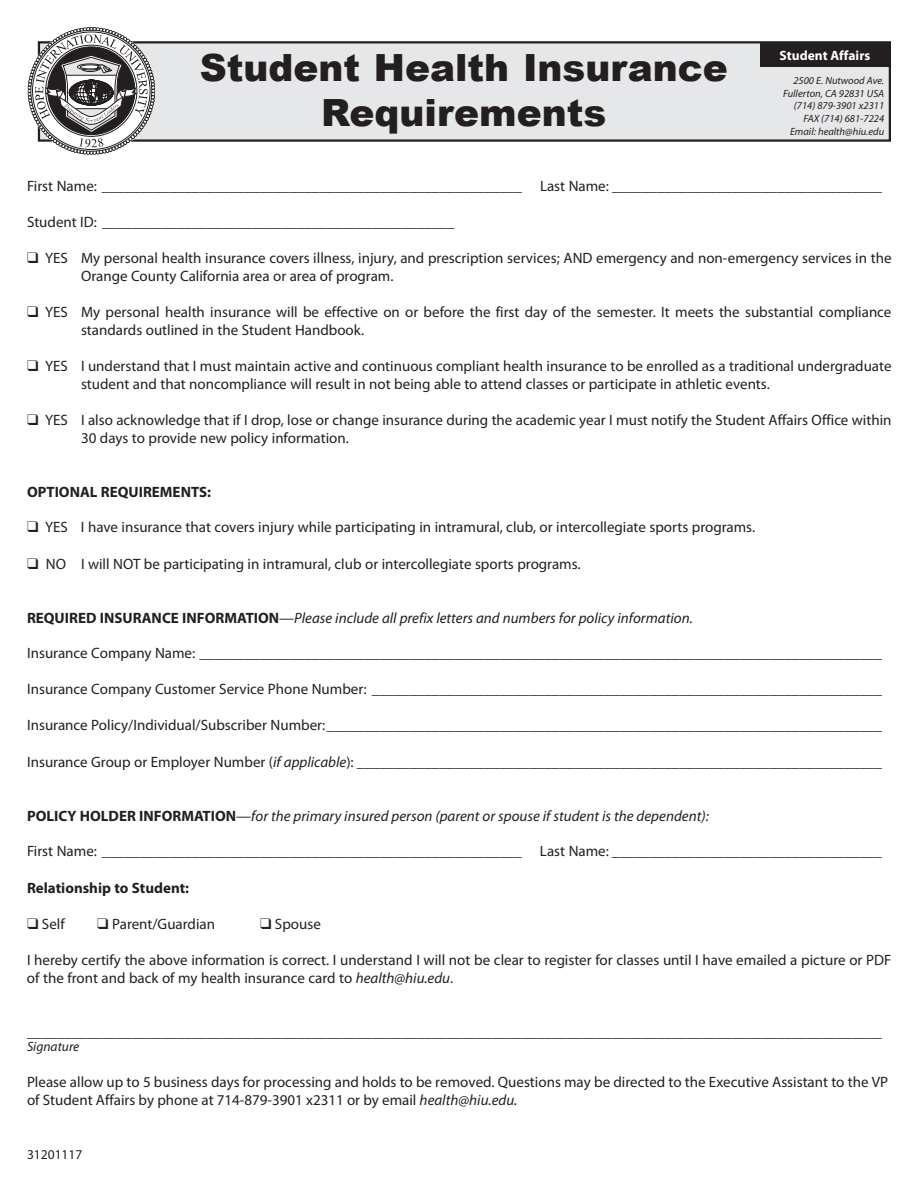
<style>
.page{position:relative;width:918px;height:1188px;background:#fff}
.page>*{position:absolute;margin:0;border:0;box-sizing:border-box;transform-origin:0 0}
.t1{font:900 37.5px/45px "Arial";color:#231f20;text-align:center}
.t2{font:15px/18px "Myriad Pro";color:#231f20}
.t3{font:italic 15px "Myriad Pro";color:#231f20}
.t4{font:700 15px "Myriad Pro";color:#231f20}
.t5{font:700 13.5px "Myriad Pro";color:#fff}
.t6{font:italic 13.5px "Myriad Pro";color:#231f20}
.t7{font:13.5px "Myriad Pro";color:#231f20}
.t8{font:italic 10.5px/12.6px "Myriad Pro";color:#231f20;text-align:right}
.s1{font-weight:700;font-style:normal}
.s2{font-style:normal}
.s3{font-style:italic}
</style>
<div class="page">
<div style="left:39px;top:42px;width:851px;height:99px;background:#e6e7e9"></div>
<div style="left:38px;top:41px;width:853px;height:101px;border:2px solid #231f20"></div>
<div style="left:760px;top:42px;width:130px;height:25px;background:#231f20"></div>
<svg style="left:28px;top:27px;width:127px;height:128px"></svg>
<h1 class="t1" style="left:200px;top:44px;width:530px">Student Health Insurance<br>Requirements</h1>
<p class="t5" style="left:780px;top:46px;width:92px">Student Affairs</p>
<p class="t8" style="left:783px;top:74px;width:103px">2500 E. Nutwood Ave.<br>Fullerton, CA 92831 USA (714) 879-3901 x2311<br>FAX (714) 681-7224<br>Email: health@hiu.edu</p>
<p class="t2" style="left:27px;top:176px;width:856px">First Name: ________________________________________________________ Last Name: ____________________________________</p>
<p class="t2" style="left:27px;top:212px;width:429px">Student ID: _______________________________________________</p>
<p class="t2" style="left:81px;top:248px;width:812px;text-indent:-54px">❑ YES My personal health insurance covers illness, injury, and prescription services; AND emergency and non-emergency services in the<br>Orange County California area or area of program.</p>
<p class="t2" style="left:81px;top:302px;width:812px;text-indent:-54px">❑ YES My personal health insurance will be effective on or before the first day of the semester. It meets the substantial compliance standards outlined in the Student Handbook.</p>
<p class="t2" style="left:81px;top:356px;width:812px;text-indent:-54px">❑ YES I understand that I must maintain active and continuous compliant health insurance to be enrolled as a traditional undergraduate student and that noncompliance will result in not being able to attend classes or participate in athletic events.</p>
<p class="t2" style="left:81px;top:410px;width:812px;text-indent:-54px">❑ YES I also acknowledge that if I drop, lose or change insurance during the academic year I must notify the Student Affairs Office within<br>30 days to provide new policy information.</p>
<p class="t4" style="left:27px;top:482px;width:186px">OPTIONAL REQUIREMENTS:</p>
<p class="t2" style="left:27px;top:518px;width:730px">❑ YES I have insurance that covers injury while participating in intramural, club, or intercollegiate sports programs.</p>
<p class="t2" style="left:27px;top:554px;width:555px">❑ NO I will NOT be participating in intramural, club or intercollegiate sports programs.</p>
<p class="t3" style="left:27px;top:609px;width:667px"><span class="s1">REQUIRED INSURANCE INFORMATION</span><span class="s2">—</span>Please include all prefix letters and numbers for policy information.</p>
<p class="t2" style="left:27px;top:644px;width:856px">Insurance Company Name: ___________________________________________________________________________________________</p>
<p class="t2" style="left:27px;top:680px;width:856px">Insurance Company Customer Service Phone Number: ____________________________________________________________________</p>
<p class="t2" style="left:27px;top:716px;width:856px">Insurance Policy/Individual/Subscriber Number: __________________________________________________________________________</p>
<p class="t2" style="left:27px;top:753px;width:856px">Insurance Group or Employer Number (<span class="s3">if applicable</span>): ______________________________________________________________________</p>
<p class="t3" style="left:27px;top:807px;width:683px"><span class="s1">POLICY HOLDER INFORMATION</span><span class="s2">—</span>for the primary insured person (parent or spouse if student is the dependent):</p>
<p class="t2" style="left:27px;top:842px;width:856px">First Name: ________________________________________________________ Last Name: ____________________________________</p>
<p class="t4" style="left:27px;top:878px;width:164px">Relationship to Student:</p>
<p class="t2" style="left:27px;top:915px;width:39px">❑ S elf</p>
<p class="t2" style="left:97px;top:915px;width:119px">❑ P arent/Guardian</p>
<p class="t2" style="left:260px;top:915px;width:62px">❑ Spouse</p>
<p class="t2" style="left:27px;top:951px;width:866px">I hereby certify the above information is correct. I understand I will not be clear to register for classes until I have emailed a picture or PDF of the front and back of my health insurance card to <span class="s3">health@hiu.edu</span>.</p>
<p class="t2" style="left:27px;top:1023px;width:856px">__________________________________________________________________________________________________________________</p>
<p class="t6" style="left:27px;top:1039px;width:54px">Signature</p>
<p class="t2" style="left:27px;top:1072px;width:863px;line-height:18.6px">Please allow up to 5 business days for processing and holds to be removed. Questions may be directed to the Executive Assistant to the VP of Student Affairs by phone at 714-879-3901 x2311 or by email <span class="s3">health@hiu.edu.</span></p>
<p class="t7" style="left:27px;top:1146px;width:57px">31201117</p>
</div>
